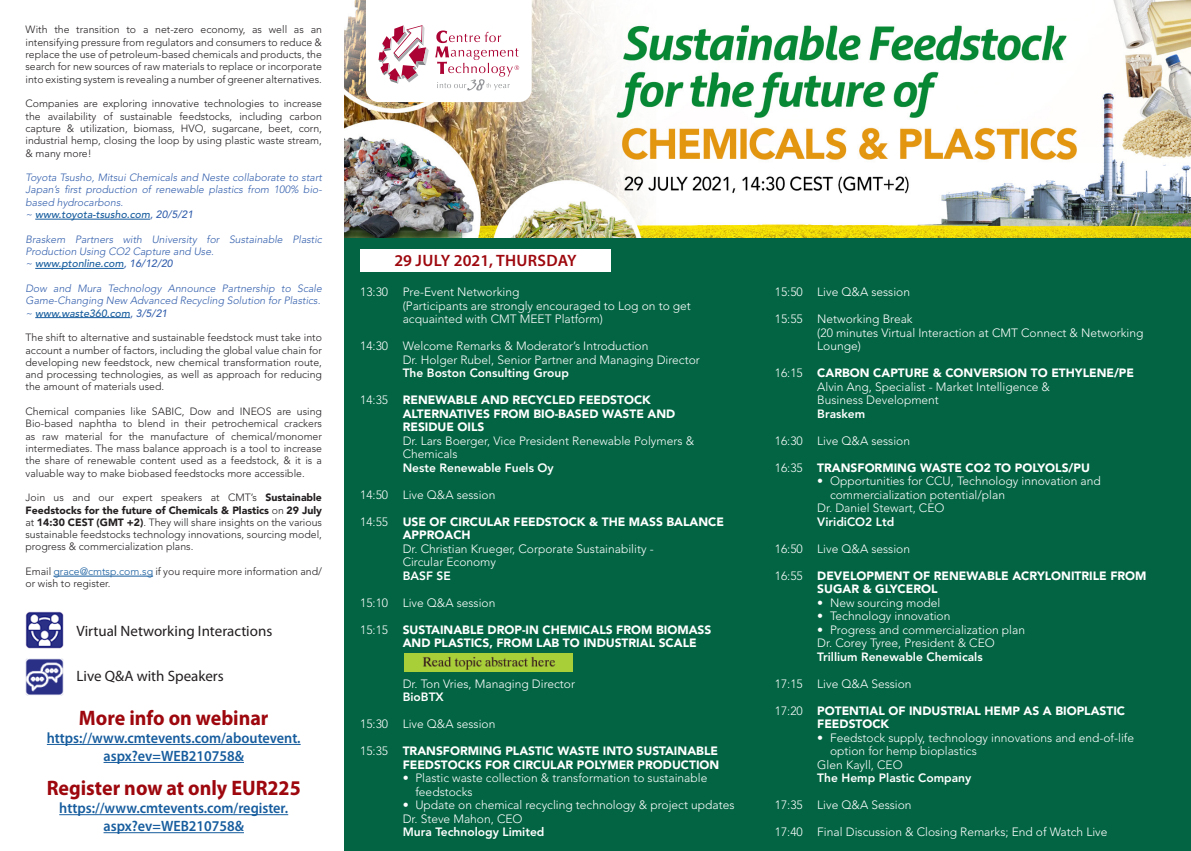
<style>
.page{position:relative;width:1191px;height:851px;background:#fff}
.page>*{position:absolute;margin:0;border:0;box-sizing:border-box;transform-origin:0 0}
.t1{font:700 21px "Myriad Pro";color:#9d070d;scale:.95 1}
.t2{font:600 16.5px "Myriad Pro";letter-spacing:.01em;color:#9d070d}
.t3{font:600 15px/18px "Myriad Pro";color:#175d9e;text-align:center;scale:.95 1}
.t4{font:15px "Myriad Pro";color:#231f20}
.t5{font:300 12px/13.5px "Avenir LT Std";color:#fff}
.t6{font:900 12px/13.5px "Avenir LT Std";color:#fff}
.t7{font:800 12px "Avenir LT Std";color:#fff}
.Bullet{font:300 10.5px/12.3px "Avenir LT Std";color:#231f20;text-align:justify}
.Bullet-2{font:italic 300 10.5px/12.3px "Avenir LT Std";color:#3460ad}
.Bullet-3{font:italic 500 10.5px "Avenir LT Std";color:#175d9e}
.s1{font-weight:300;color:#3460ad}
.s2{color:#3460ad}
.s3{font-weight:900}
.s4{color:#175d9e}
.s5{font-weight:300}
</style>
<div class="page">
<img style="left:344px;top:0;width:847px;height:238px">
<div style="left:344px;top:238px;width:847px;height:612px;background:#026442"></div>
<hr style="left:35px;top:219px;width:115px;height:1px;background:#175d9e">
<hr style="left:35px;top:268px;width:89px;height:1px;background:#175d9e">
<hr style="left:35px;top:317px;width:95px;height:1px;background:#175d9e">
<hr style="left:53px;top:575px;width:100px;height:1px;background:#175d9e">
<hr style="left:47px;top:744px;width:254px;height:1px;background:#175d9e">
<hr style="left:104px;top:762px;width:140px;height:1px;background:#175d9e">
<hr style="left:59px;top:814px;width:229px;height:1px;background:#175d9e">
<hr style="left:104px;top:832px;width:140px;height:1px;background:#175d9e">
<img style="left:26px;top:611px;width:37px;height:37px">
<img style="left:26px;top:658px;width:37px;height:37px">
<svg style="left:366px;top:0;width:165px;height:102px"></svg>
<div style="left:360px;top:249px;width:251px;height:22px;background:#fff"></div>
<img style="left:404px;top:653px;width:169px;height:18px">
<p class="Bullet" style="left:26px;top:24px;width:298px">With the transition to a net-zero economy, as well as an intensifying pressure from regulators and consumers to reduce &amp; replace the use of petroleum-based chemicals and products, the search for new sources of raw materials to replace or incorporate into existing system is revealing a number of greener alternatives.</p>
<p class="Bullet" style="left:26px;top:98px;width:298px">Companies are exploring innovative technologies to increase the availability of sustainable feedstocks, including carbon capture &amp; utilization, biomass, HVO, sugarcane, beet, corn, industrial hemp, closing the loop by using plastic waste stream, &amp; many more!</p>
<p class="Bullet-2" style="left:26px;top:171px;width:298px;text-align:justify">Toyota Tsusho, Mitsui Chemicals and Neste collaborate to start Japan’s first production of renewable plastics from 100% bio&shy;based hydrocarbons.</p>
<p class="Bullet-3" style="left:26px;top:208px;width:169px"><span class="s1">~</span> www.toyota-tsusho.com<span class="s2">, 20/5/21</span></p>
<p class="Bullet-2" style="left:26px;top:233px;width:298px">Braskem Partners with University for Sustainable Plastic<br>Production Using CO2 Capture and Use.</p>
<p class="Bullet-3" style="left:26px;top:257px;width:149px"><span class="s1">~</span> www.ptonline.com<span class="s2">, 16/12/20</span></p>
<p class="Bullet-2" style="left:26px;top:282px;width:298px">Dow and Mura Technology Announce Partnership to Scale<br>Game-Changing New Advanced Recycling Solution for Plastics.</p>
<p class="Bullet-3" style="left:26px;top:307px;width:143px"><span class="s1">~</span> www.waste360.com<span class="s2">, 3/5/21</span></p>
<p class="Bullet" style="left:26px;top:331px;width:298px">The shift to alternative and sustainable feedstock must take into account a number of factors, including the global value chain for developing new feedstock, new chemical transformation route, and processing technologies, as well as approach for reducing the amount of materials used.</p>
<p class="Bullet" style="left:26px;top:405px;width:298px">Chemical companies like SABIC, Dow and INEOS are using Bio-based naphtha to blend in their petrochemical crackers as raw material for the manufacture of chemical/monomer intermediates. The mass balance approach is a tool to increase the share of renewable content used as a feedstock, &amp; it is a valuable way to make biobased feedstocks more accessible.</p>
<p class="Bullet" style="left:26px;top:491px;width:298px">Join us and our expert speakers at CMT’s <span class="s3">Sustainable Feedstocks for the future of Chemicals &amp; Plastics</span> on <span class="s3">29 July </span>at <span class="s3">14:30 CEST (GMT +2)</span>. They will share insights on the various sustainable feedstocks technology innovations, sourcing model, progress &amp; commercialization plans.</p>
<p class="Bullet" style="left:26px;top:565px;width:298px">Email <span class="s4">grace@cmtsp.com.sg</span> if you require more information and/ or wish to register.</p>
<p class="t4" style="left:77px;top:621px;width:197px">Virtual Networking Interactions</p>
<p class="t4" style="left:77px;top:667px;width:149px">Live Q&amp;A with Speakers</p>
<p class="t1" style="left:79px;top:704px;width:201px">More info on webinar</p>
<p class="t3" style="left:47px;top:728px;width:269px">https://www.cmtevents.com/aboutevent. aspx?ev=WEB210758&amp;</p>
<p class="t1" style="left:47px;top:774px;width:269px">Register now at only EUR225</p>
<p class="t3" style="left:59px;top:798px;width:242px">https://www.cmtevents.com/register. aspx?ev=WEB210758&amp;</p>
<p class="t2" style="left:394px;top:250px;width:184px">29 JULY 2021, THURSDAY</p>
<p class="t5" style="left:360px;top:285px;width:161px">13:30 Pre-Event Networking</p>
<p class="t5" style="left:403px;top:299px;width:290px">(Participants are strongly encouraged to Log on to get acquainted with CMT MEET Platform)</p>
<p class="t5" style="left:360px;top:339px;width:290px">14:30 Welcome Remarks &amp; Moderator’s Introduction</p>
<p class="t5" style="left:403px;top:353px;width:299px">Dr. Holger Rubel, Senior Partner and Managing Director</p>
<p class="t7" style="left:403px;top:366px;width:168px">The Boston Consulting Group</p>
<p class="t6" style="left:403px;top:393px;width:274px;text-indent:-43px"><span class="s5">14:35</span> RENEWABLE AND RECYCLED FEEDSTOCK<br>ALTERNATIVES FROM BIO-BASED WASTE AND</p>
<p class="t6" style="left:403px;top:420px;width:83px">RESIDUE OILS</p>
<p class="t5" style="left:403px;top:434px;width:293px">Dr. Lars Boerger, Vice President Renewable Polymers &amp;<br>Chemicals</p>
<p class="t7" style="left:403px;top:460px;width:153px">Neste Renewable Fuels Oy</p>
<p class="t5" style="left:360px;top:488px;width:137px">14:50 Live Q&amp;A session</p>
<p class="t6" style="left:403px;top:514px;width:323px;text-indent:-43px"><span class="s5">14:55</span> USE OF CIRCULAR FEEDSTOCK &amp; THE MASS BALANCE<br>APPROACH</p>
<p class="t5" style="left:403px;top:542px;width:252px">Dr. Christian Krueger, Corporate Sustainability -</p>
<p class="t5" style="left:403px;top:555px;width:95px">Circular Economy</p>
<p class="t7" style="left:403px;top:568px;width:49px">BASF SE</p>
<p class="t5" style="left:360px;top:596px;width:137px">15:10 Live Q&amp;A session</p>
<p class="t6" style="left:403px;top:622px;width:310px;text-indent:-43px"><span class="s5">15:15</span> SUSTAINABLE DROP-IN CHEMICALS FROM BIOMASS<br>AND PLASTICS, FROM LAB TO INDUSTRIAL SCALE</p>
<p class="t5" style="left:403px;top:677px;width:174px">Dr. Ton Vries, Managing Director</p>
<p class="t7" style="left:403px;top:690px;width:43px">BioBTX</p>
<p class="t5" style="left:360px;top:717px;width:137px">15:30 Live Q&amp;A session</p>
<p class="t6" style="left:360px;top:744px;width:361px;text-align:right"><span class="s5">15:35</span> TRANSFORMING PLASTIC WASTE INTO SUSTAINABLE<br>FEEDSTOCKS FOR CIRCULAR POLYMER PRODUCTION</p>
<p class="t5" style="left:415px;top:771px;width:293px;text-indent:-13px">• Plastic waste collection &amp; transformation to sustainable feedstocks</p>
<p class="t5" style="left:403px;top:798px;width:333px">• Update on chemical recycling technology &amp; project updates</p>
<p class="t5" style="left:403px;top:812px;width:121px">Dr. Steve Mahon, CEO</p>
<p class="t7" style="left:403px;top:825px;width:143px">Mura Technology Limited</p>
<p class="t5" style="left:774px;top:285px;width:137px">15:50 Live Q&amp;A session</p>
<p class="t5" style="left:774px;top:312px;width:139px">15:55 Networking Break</p>
<p class="t5" style="left:817px;top:326px;width:328px">(20 minutes Virtual Interaction at CMT Connect &amp; Networking<br>Lounge)</p>
<p class="t6" style="left:774px;top:366px;width:361px"><span class="s5">16:15</span> CARBON CAPTURE &amp; CONVERSION TO ETHYLENE/PE</p>
<p class="t5" style="left:817px;top:380px;width:234px">Alvin Ang, Specialist - Market Intelligence &amp;</p>
<p class="t5" style="left:817px;top:393px;width:123px">Business Development</p>
<p class="t7" style="left:817px;top:406px;width:49px">Braskem</p>
<p class="t5" style="left:774px;top:434px;width:137px">16:30 Live Q&amp;A session</p>
<p class="t6" style="left:774px;top:460px;width:317px"><span class="s5">16:35</span> TRANSFORMING WASTE CO2 TO POLYOLS/PU</p>
<p class="t5" style="left:830px;top:474px;width:272px;text-indent:-13px">• Opportunities for CCU, Technology innovation and commercialization potential/plan</p>
<p class="t5" style="left:817px;top:501px;width:129px">Dr. Daniel Stewart, CEO</p>
<p class="t7" style="left:817px;top:514px;width:79px">ViridiCO2 Ltd</p>
<p class="t5" style="left:774px;top:542px;width:137px">16:50 Live Q&amp;A session</p>
<p class="t6" style="left:817px;top:568px;width:331px;text-indent:-43px"><span class="s5">16:55</span> DEVELOPMENT OF RENEWABLE ACRYLONITRILE FROM<br>SUGAR &amp; GLYCEROL</p>
<p class="t5" style="left:817px;top:596px;width:125px">• New sourcing model</p>
<p class="t5" style="left:817px;top:609px;width:135px">• Technology innovation</p>
<p class="t5" style="left:817px;top:623px;width:209px">• Progress and commercialization plan</p>
<p class="t5" style="left:817px;top:636px;width:179px">Dr. Corey Tyree, President &amp; CEO</p>
<p class="t7" style="left:817px;top:649px;width:167px">Trillium Renewable Chemicals</p>
<p class="t5" style="left:774px;top:677px;width:138px">17:15 Live Q&amp;A Session</p>
<p class="t6" style="left:817px;top:703px;width:309px;text-indent:-43px"><span class="s5">17:20</span> POTENTIAL OF INDUSTRIAL HEMP AS A BIOPLASTIC<br>FEEDSTOCK</p>
<p class="t5" style="left:830px;top:731px;width:305px;text-indent:-13px">• Feedstock supply, technology innovations and end-of-life option for hemp bioplastics</p>
<p class="t5" style="left:817px;top:758px;width:87px">Glen Kayll, CEO</p>
<p class="t7" style="left:817px;top:771px;width:155px">The Hemp Plastic Company</p>
<p class="t5" style="left:774px;top:798px;width:138px">17:35 Live Q&amp;A Session</p>
<p class="t5" style="left:774px;top:825px;width:334px">17:40 Final Discussion &amp; Closing Remarks; End of Watch Live</p>
</div>
